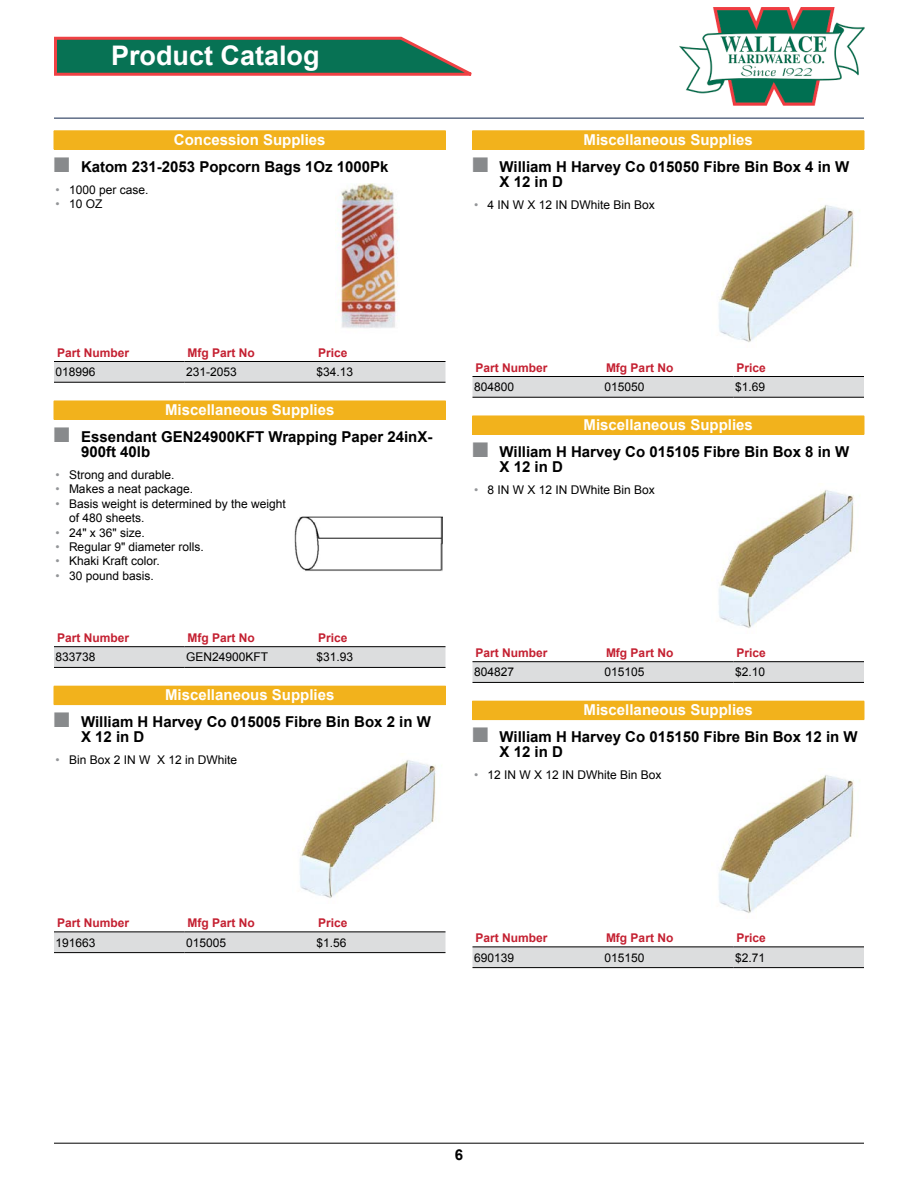
<style>
.page{position:relative;width:918px;height:1188px;background:#fff}
.page>*{position:absolute;margin:0;border:0;box-sizing:border-box;transform-origin:0 0}
.t1{font:700 27px "Arial";color:#fff}
.t2{font:700 15px/15px "Arial";color:#000}
.t3{font:700 15px "Arial";color:#fff}
.t4{font:12px/14.4px "Arial";color:#000}
.t5{font:700 12px "Arial";color:#c42031}
.s1{color:#888a8c}
.s2{color:#939598}
</style>
<div class="page">
<hr style="left:54px;top:118px;width:810px;height:1px;background:#10264b">
<hr style="left:54px;top:1143px;width:810px;height:1px;background:#000">
<svg style="left:54px;top:36px;width:418px;height:40px;background:#447862"></svg>
<img style="left:680px;top:7px;width:184px;height:98px">
<div style="left:54px;top:131px;width:392px;height:18px;background:#f2b21c"></div>
<hr style="left:54px;top:149px;width:392px;height:1px;background:#f2b21c">
<img style="left:337px;top:183px;width:61px;height:145px">
<div style="left:54px;top:362px;width:392px;height:20px;background:#dcddde"></div>
<hr style="left:54px;top:361px;width:130px;height:1px;background:#000">
<hr style="left:54px;top:382px;width:130px;height:1px;background:#000">
<hr style="left:184px;top:361px;width:131px;height:1px;background:#000">
<hr style="left:184px;top:382px;width:131px;height:1px;background:#000">
<hr style="left:315px;top:361px;width:131px;height:1px;background:#000">
<hr style="left:315px;top:382px;width:131px;height:1px;background:#000">
<div style="left:54px;top:401px;width:392px;height:18px;background:#f2b21c"></div>
<hr style="left:54px;top:419px;width:392px;height:1px;background:#f2b21c">
<img style="left:294px;top:516px;width:148px;height:55px">
<svg style="left:54px;top:647px;width:392px;height:20px;background:#d9dadb"></svg>
<hr style="left:54px;top:646px;width:130px;height:1px;background:#000">
<hr style="left:54px;top:667px;width:130px;height:1px;background:#000">
<hr style="left:184px;top:646px;width:131px;height:1px;background:#000">
<hr style="left:184px;top:667px;width:131px;height:1px;background:#000">
<hr style="left:315px;top:646px;width:131px;height:1px;background:#000">
<hr style="left:315px;top:667px;width:131px;height:1px;background:#000">
<div style="left:54px;top:686px;width:392px;height:19px;background:#f2b21c"></div>
<img style="left:300px;top:760px;width:136px;height:138px">
<div style="left:54px;top:933px;width:392px;height:19px;background:#dcddde"></div>
<hr style="left:54px;top:932px;width:130px;height:1px;background:#000">
<hr style="left:54px;top:952px;width:130px;height:1px;background:#000">
<hr style="left:184px;top:932px;width:131px;height:1px;background:#000">
<hr style="left:184px;top:952px;width:131px;height:1px;background:#000">
<hr style="left:315px;top:932px;width:131px;height:1px;background:#000">
<hr style="left:315px;top:952px;width:131px;height:1px;background:#000">
<div style="left:472px;top:131px;width:392px;height:18px;background:#f2b21c"></div>
<svg style="left:864px;top:131px;width:1px;height:18px"></svg>
<hr style="left:472px;top:149px;width:392px;height:1px;background:#f2b21c">
<img style="left:718px;top:205px;width:136px;height:137px">
<div style="left:472px;top:377px;width:392px;height:20px;background:#dcddde"></div>
<hr style="left:472px;top:376px;width:131px;height:1px;background:#000">
<hr style="left:472px;top:397px;width:131px;height:1px;background:#000">
<hr style="left:603px;top:376px;width:131px;height:1px;background:#000">
<hr style="left:603px;top:397px;width:131px;height:1px;background:#000">
<hr style="left:734px;top:376px;width:130px;height:1px;background:#000">
<hr style="left:734px;top:397px;width:130px;height:1px;background:#000">
<div style="left:472px;top:416px;width:392px;height:18px;background:#f2b21c"></div>
<svg style="left:864px;top:416px;width:1px;height:18px"></svg>
<hr style="left:472px;top:434px;width:392px;height:1px;background:#f2b21c">
<img style="left:718px;top:490px;width:136px;height:138px">
<svg style="left:472px;top:662px;width:392px;height:20px;background:#d9dadb"></svg>
<hr style="left:472px;top:661px;width:131px;height:1px;background:#000">
<hr style="left:472px;top:682px;width:131px;height:1px;background:#000">
<hr style="left:603px;top:661px;width:131px;height:1px;background:#000">
<hr style="left:603px;top:682px;width:131px;height:1px;background:#000">
<hr style="left:734px;top:661px;width:130px;height:1px;background:#000">
<hr style="left:734px;top:682px;width:130px;height:1px;background:#000">
<div style="left:472px;top:701px;width:392px;height:19px;background:#f2b21c"></div>
<svg style="left:864px;top:701px;width:1px;height:18px"></svg>
<img style="left:718px;top:775px;width:136px;height:138px">
<div style="left:472px;top:948px;width:392px;height:19px;background:#dcddde"></div>
<hr style="left:472px;top:947px;width:131px;height:1px;background:#000">
<hr style="left:472px;top:967px;width:131px;height:1px;background:#000">
<hr style="left:603px;top:947px;width:131px;height:1px;background:#000">
<hr style="left:603px;top:967px;width:131px;height:1px;background:#000">
<hr style="left:734px;top:947px;width:130px;height:1px;background:#000">
<hr style="left:734px;top:967px;width:130px;height:1px;background:#000">
<h1 class="t1" style="left:111px;top:37px;width:210px">Product Catalog</h1>
<p class="t3" style="left:174px;top:129px;width:153px">Concession Supplies</p>
<p class="t2" style="left:54px;top:159px;width:336px"><span class="s1">■</span> Katom 231-2053 Popcorn Bags 1Oz 1000Pk</p>
<p class="t4" style="left:56px;top:182px;width:94px"><span class="s2">•</span> 1000 per case.</p>
<p class="t4" style="left:56px;top:197px;width:48px"><span class="s2">•</span> 10 OZ</p>
<p class="t3" style="left:584px;top:129px;width:171px">Miscellaneous Supplies</p>
<p class="t2" style="left:500px;top:159px;width:351px;text-indent:-27px"><span class="s1">■</span> William H Harvey Co 015050 Fibre Bin Box 4 in W<br>X 12 in D</p>
<p class="t4" style="left:474px;top:197px;width:182px"><span class="s2">•</span> 4 IN W X 12 IN DWhite Bin Box</p>
<p class="t5" style="left:57px;top:344px;width:74px">Part Number</p>
<p class="t5" style="left:188px;top:344px;width:69px">Mfg Part No</p>
<p class="t5" style="left:318px;top:344px;width:31px">Price</p>
<p class="t4" style="left:56px;top:365px;width:42px">018996</p>
<p class="t4" style="left:186px;top:365px;width:52px">231-2053</p>
<p class="t4" style="left:316px;top:365px;width:38px">$34.13</p>
<p class="t3" style="left:165px;top:399px;width:171px">Miscellaneous Supplies</p>
<p class="t2" style="left:81px;top:429px;width:353px;text-indent:-27px"><span class="s1">■</span> Essendant GEN24900KFT Wrapping Paper 24inX-<br>900ft 40lb</p>
<p class="t4" style="left:56px;top:468px;width:120px"><span class="s2">•</span> Strong and durable.</p>
<p class="t4" style="left:56px;top:482px;width:139px"><span class="s2">•</span> Makes a neat package.</p>
<p class="t4" style="left:69px;top:496px;width:218px;text-indent:-14px"><span class="s2">•</span> Basis weight is determined by the weight of 480 sheets.</p>
<p class="t4" style="left:56px;top:525px;width:91px"><span class="s2">•</span> 24" x 36" size.</p>
<p class="t4" style="left:56px;top:540px;width:150px"><span class="s2">•</span> Regular 9" diameter rolls.</p>
<p class="t4" style="left:56px;top:554px;width:106px"><span class="s2">•</span> Khaki Kraft color.</p>
<p class="t4" style="left:56px;top:568px;width:100px"><span class="s2">•</span> 30 pound basis.</p>
<p class="t5" style="left:57px;top:630px;width:74px">Part Number</p>
<p class="t5" style="left:188px;top:630px;width:69px">Mfg Part No</p>
<p class="t5" style="left:318px;top:630px;width:31px">Price</p>
<p class="t4" style="left:56px;top:650px;width:42px">833738</p>
<p class="t4" style="left:186px;top:650px;width:84px">GEN24900KFT</p>
<p class="t4" style="left:316px;top:650px;width:38px">$31.93</p>
<p class="t3" style="left:165px;top:684px;width:171px">Miscellaneous Supplies</p>
<p class="t2" style="left:81px;top:715px;width:351px;text-indent:-27px"><span class="s1">■</span> William H Harvey Co 015005 Fibre Bin Box 2 in W<br>X 12 in D</p>
<p class="t4" style="left:56px;top:753px;width:183px"><span class="s2">•</span> Bin Box 2 IN W X 12 in DWhite</p>
<p class="t5" style="left:476px;top:359px;width:74px">Part Number</p>
<p class="t5" style="left:606px;top:359px;width:69px">Mfg Part No</p>
<p class="t5" style="left:736px;top:359px;width:31px">Price</p>
<p class="t4" style="left:474px;top:380px;width:42px">804800</p>
<p class="t4" style="left:604px;top:380px;width:42px">015050</p>
<p class="t4" style="left:735px;top:380px;width:32px">$1.69</p>
<p class="t3" style="left:584px;top:414px;width:171px">Miscellaneous Supplies</p>
<p class="t2" style="left:500px;top:444px;width:351px;text-indent:-27px"><span class="s1">■</span> William H Harvey Co 015105 Fibre Bin Box 8 in W<br>X 12 in D</p>
<p class="t4" style="left:474px;top:483px;width:182px"><span class="s2">•</span> 8 IN W X 12 IN DWhite Bin Box</p>
<p class="t5" style="left:476px;top:645px;width:74px">Part Number</p>
<p class="t5" style="left:606px;top:645px;width:69px">Mfg Part No</p>
<p class="t5" style="left:736px;top:645px;width:31px">Price</p>
<p class="t4" style="left:474px;top:665px;width:42px">804827</p>
<p class="t4" style="left:604px;top:665px;width:42px">015105</p>
<p class="t4" style="left:735px;top:665px;width:32px">$2.10</p>
<p class="t3" style="left:584px;top:699px;width:171px">Miscellaneous Supplies</p>
<p class="t2" style="left:500px;top:730px;width:360px;text-indent:-27px"><span class="s1">■</span> William H Harvey Co 015150 Fibre Bin Box 12 in W<br>X 12 in D</p>
<p class="t4" style="left:474px;top:768px;width:189px"><span class="s2">•</span> 12 IN W X 12 IN DWhite Bin Box</p>
<p class="t5" style="left:57px;top:915px;width:74px">Part Number</p>
<p class="t5" style="left:188px;top:915px;width:69px">Mfg Part No</p>
<p class="t5" style="left:318px;top:915px;width:31px">Price</p>
<p class="t4" style="left:56px;top:935px;width:42px">191663</p>
<p class="t4" style="left:186px;top:935px;width:42px">015005</p>
<p class="t4" style="left:316px;top:935px;width:32px">$1.56</p>
<p class="t5" style="left:476px;top:930px;width:74px">Part Number</p>
<p class="t5" style="left:606px;top:930px;width:69px">Mfg Part No</p>
<p class="t5" style="left:736px;top:930px;width:31px">Price</p>
<p class="t4" style="left:474px;top:950px;width:42px">690139</p>
<p class="t4" style="left:604px;top:950px;width:42px">015150</p>
<p class="t4" style="left:735px;top:950px;width:32px">$2.71</p>
<p class="t2" style="left:455px;top:1148px;width:10px">6</p>
</div>
